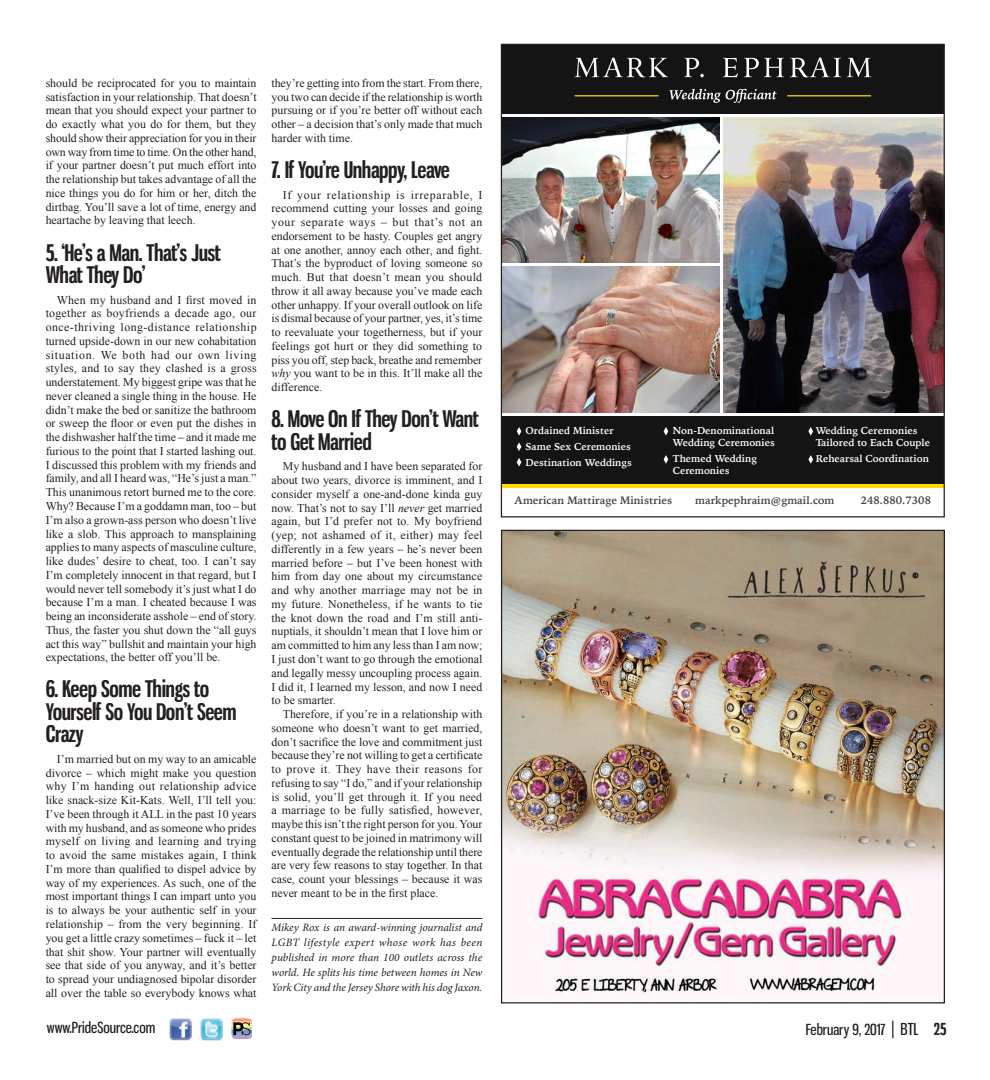
<style>
.page{position:relative;width:990px;height:1080px;background:#fff}
.page>*{position:absolute;margin:0;border:0;box-sizing:border-box;transform-origin:0 0}
.t1{font:700 22.5px/22.5px "Gnuolane Rg";letter-spacing:-.02em;color:#231f20}
.t2{font:15px "Gnuolane Rg";color:#231f20}
.Body_Copy{font:11.88px/13.8px "Times New Roman";color:#231f20;text-align:justify}
.Tag_Line{font:italic 11.25px/15px "Minion Pro";letter-spacing:-.01em;color:#231f20;text-align:justify}
.t3{font:700 10.75px "Iowan Old Style";color:#454242}
.t4{font:700 10px/12px "Iowan Old Style";color:#fff}
.s1{font-style:italic}
.s2{font-size:17.5px}
.s3{font-size:16.25px}
.s4{font-weight:700;font-size:16.25px}
</style>
<div class="page">
<img style="left:201px;top:1018px;width:21px;height:22px">
<img style="left:170px;top:1018px;width:21px;height:22px">
<hr style="left:231px;top:1018px;width:21px;height:3px;background:#f69a7a">
<hr style="left:231px;top:1021px;width:21px;height:3px;background:#fdc88a">
<hr style="left:231px;top:1024px;width:21px;height:3px;background:#f6f3a2">
<hr style="left:231px;top:1027px;width:21px;height:3px;background:#b7d99b">
<hr style="left:231px;top:1030px;width:21px;height:3px;background:#868fc4">
<hr style="left:231px;top:1033px;width:21px;height:3px;background:#8fafd8">
<hr style="left:231px;top:1036px;width:21px;height:3px;background:#bb9cc9">
<svg style="left:233px;top:1022px;width:17px;height:13px"></svg>
<img style="left:503px;top:532px;width:440px;height:464px">
<div style="left:501px;top:416px;width:443px;height:101px;background:#141414"></div>
<div style="left:501px;top:488px;width:443px;height:29px;background:#fff"></div>
<img style="left:503px;top:266px;width:216px;height:146px">
<img style="left:503px;top:117px;width:216px;height:146px">
<img style="left:723px;top:117px;width:220px;height:295px">
<div style="left:501px;top:44px;width:443px;height:69px;background:#141414"></div>
<svg style="left:575px;top:58px;width:93px;height:19px"></svg>
<svg style="left:684px;top:58px;width:20px;height:20px"></svg>
<svg style="left:723px;top:58px;width:15px;height:19px"></svg>
<svg style="left:744px;top:58px;width:40px;height:19px"></svg>
<svg style="left:790px;top:58px;width:51px;height:19px"></svg>
<svg style="left:847px;top:58px;width:24px;height:19px"></svg>
<svg style="left:669px;top:89px;width:108px;height:14px"></svg>
<hr style="left:575px;top:95px;width:83px;height:1px;background:#ffdc01">
<hr style="left:787px;top:95px;width:84px;height:1px;background:#ffdc01">
<svg style="left:517px;top:427px;width:4px;height:9px"></svg>
<svg style="left:517px;top:442px;width:4px;height:9px"></svg>
<svg style="left:517px;top:458px;width:4px;height:9px"></svg>
<svg style="left:664px;top:427px;width:4px;height:9px"></svg>
<svg style="left:664px;top:455px;width:4px;height:9px"></svg>
<svg style="left:808px;top:427px;width:5px;height:9px"></svg>
<svg style="left:808px;top:455px;width:5px;height:9px"></svg>
<hr style="left:501px;top:484px;width:443px;height:4px;background:#ffdc01">
<hr style="left:272px;top:918px;width:210px;height:1px;background:#231f20">
<p class="Body_Copy" style="left:46px;top:76px;width:212px">should be reciprocated for you to maintain satisfaction in your relationship. That doesn’t mean that you should expect your partner to do exactly what you do for them, but they should show their appreciation for you in their own way from time to time. On the other hand, if your partner doesn’t put much effort into the relationship but takes advantage of all the nice things you do for him or her, ditch the dirtbag. You’ll save a lot of time, energy and heartache by leaving that leech.</p>
<p class="t1" style="left:46px;top:241px;width:177px">5. ‘He’s a Man. That’s Just<br>What They Do’</p>
<p class="Body_Copy" style="left:46px;top:293px;width:212px;text-indent:11px">When my husband and I first moved in together as boyfriends a decade ago, our once-thriving long-distance relationship turned upside-down in our new cohabitation situation. We both had our own living styles, and to say they clashed is a gross understatement. My biggest gripe was that he never cleaned a single thing in the house. He didn’t make the bed or sanitize the bathroom or sweep the floor or even put the dishes in the dishwasher half the time – and it made me furious to the point that I started lashing out.<br>I discussed this problem with my friends and family, and all I heard was, “He’s just a man.” This unanimous retort burned me to the core.<br>Why? Because I’m a goddamn man, too – but I’m also a grown-ass person who doesn’t live like a slob. This approach to mansplaining applies to many aspects of masculine culture, like dudes’ desire to cheat, too. I can’t say I’m completely innocent in that regard, but I would never tell somebody it’s just what I do because I’m a man. I cheated because I was being an inconsiderate asshole – end of story.<br>Thus, the faster you shut down the “all guys act this way” bullshit and maintain your high expectations, the better off you’ll be.</p>
<p class="t1" style="left:46px;top:678px;width:193px">6. Keep Some Things to<br>Yourself So You Don’t Seem<br>Crazy</p>
<p class="Body_Copy" style="left:46px;top:752px;width:212px;text-indent:11px">I’m married but on my way to an amicable divorce – which might make you question why I’m handing out relationship advice like snack-size Kit-Kats. Well, I’ll tell you:<br>I’ve been through it ALL in the past 10 years with my husband, and as someone who prides myself on living and learning and trying to avoid the same mistakes again, I think I’m more than qualified to dispel advice by way of my experiences. As such, one of the most important things I can impart unto you is to always be your authentic self in your relationship – from the very beginning. If you get a little crazy sometimes – fuck it – let that shit show. Your partner will eventually see that side of you anyway, and it’s better to spread your undiagnosed bipolar disorder all over the table so everybody knows what</p>
<p class="Body_Copy" style="left:272px;top:76px;width:212px">they’re getting into from the start. From there, you two can decide if the relationship is worth pursuing or if you’re better off without each other – a decision that’s only made that much harder with time.</p>
<p class="t1" style="left:272px;top:158px;width:180px">7. If You’re Unhappy, Leave</p>
<p class="Body_Copy" style="left:272px;top:188px;width:212px;text-indent:11px">If your relationship is irreparable, I recommend cutting your losses and going your separate ways – but that’s not an endorsement to be hasty. Couples get angry at one another, annoy each other, and fight.<br>That’s the byproduct of loving someone so much. But that doesn’t mean you should throw it all away because you’ve made each other unhappy. If your overall outlook on life is dismal because of your partner, yes, it’s time to reevaluate your togetherness, but if your feelings got hurt or they did something to piss you off, step back, breathe and remember <span class="s1">why</span> you want to be in this. It’ll make all the difference.</p>
<p class="t1" style="left:272px;top:408px;width:209px">8. Move On If They Don’t Want to Get Married</p>
<p class="Body_Copy" style="left:272px;top:459px;width:212px;text-indent:11px">My husband and I have been separated for about two years, divorce is imminent, and I consider myself a one-and-done kinda guy now. That’s not to say I’ll <span class="s1">never</span> get married again, but I’d prefer not to. My boyfriend (yep; not ashamed of it, either) may feel differently in a few years – he’s never been married before – but I’ve been honest with him from day one about my circumstance and why another marriage may not be in my future. Nonetheless, if he wants to tie the knot down the road and I’m still anti&shy;nuptials, it shouldn’t mean that I love him or am committed to him any less than I am now; I just don’t want to go through the emotional and legally messy uncoupling process again.<br>I did it, I learned my lesson, and now I need to be smarter.</p>
<p class="Body_Copy" style="left:272px;top:707px;width:212px;text-indent:11px">Therefore, if you’re in a relationship with someone who doesn’t want to get married, don’t sacrifice the love and commitment just because they’re not willing to get a certificate to prove it. They have their reasons for refusing to say “I do,” and if your relationship is solid, you’ll get through it. If you need a marriage to be fully satisfied, however, maybe this isn’t the right person for you. Your constant quest to be joined in matrimony will eventually degrade the relationship until there are very few reasons to stay together. In that case, count your blessings – because it was never meant to be in the first place.</p>
<p class="Tag_Line" style="left:272px;top:920px;width:212px">Mikey Rox is an award-winning journalist and LGBT lifestyle expert whose work has been published in more than 100 outlets across the world. He splits his time between homes in New York City and the Jersey Shore with his dog Jaxon.</p>
<p class="t4" style="left:526px;top:422px;width:108px;line-height:15.8px">Ordained Minister<br>Same Sex Ceremonies<br>Destination Weddings</p>
<p class="t4" style="left:673px;top:424px;width:104px">Non-Denominational<br>Wedding Ceremonies</p>
<p class="t4" style="left:673px;top:452px;width:86px">Themed Wedding<br>Ceremonies</p>
<p class="t4" style="left:816px;top:424px;width:116px">Wedding Ceremonies<br>Tailored to Each Couple</p>
<p class="t4" style="left:816px;top:452px;width:115px">Rehearsal Coordination</p>
<p class="t3" style="left:515px;top:491px;width:159px">American Mattirage Ministries</p>
<p class="t3" style="left:695px;top:491px;width:141px">markpephraim@gmail.com</p>
<p class="t3" style="left:861px;top:491px;width:72px">248.880.7308</p>
<p class="t2" style="left:47px;top:1019px;width:110px">www.PrideSource.com</p>
<p class="t2" style="left:806px;top:1021px;width:142px">February 9, 2017 <span class="s2">|</span> <span class="s3">BTL</span> <span class="s4">25</span></p>
</div>
